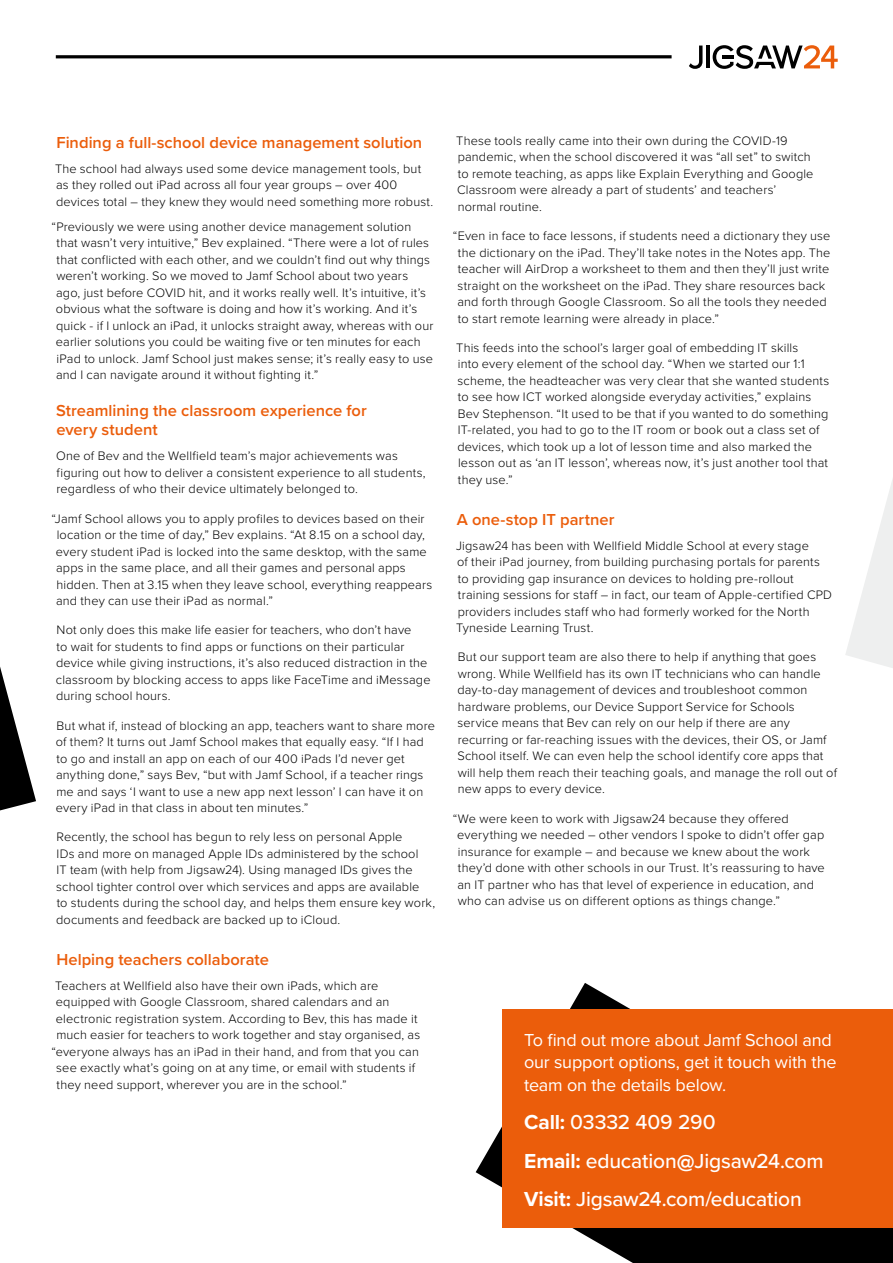
<style>
.page{position:relative;width:893px;height:1263px;background:#fff}
.page>*{position:absolute;margin:0;border:0;box-sizing:border-box;transform-origin:0 0}
.t1{font:500 21px/38.5px "Proxima Nova";letter-spacing:-.005em;color:#fff}
.t2{font:18px/22.5px "Proxima Nova";letter-spacing:-.01em;color:#fff}
.t3{font:600 16.5px/19.5px "Proxima Nova";color:#eb5d0b}
.t4{font:300 12.75px/16.5px "Proxima Nova";letter-spacing:.01em;color:#000}
.s1{font-weight:700}
.s2{font-family:"Futura"}
</style>
<div class="page">
<svg style="left:845px;top:479px;width:48px;height:189px"></svg>
<svg style="left:0;top:667px;width:36px;height:143px"></svg>
<svg style="left:689px;top:46px;width:13px;height:23px"></svg>
<hr style="left:706px;top:46px;width:4px;height:22px;background:#000">
<svg style="left:713px;top:45px;width:125px;height:24px"></svg>
<hr style="left:56px;top:55px;width:616px;height:3px;background:#000">
<svg style="left:476px;top:983px;width:417px;height:280px"></svg>
<div style="left:502px;top:1009px;width:391px;height:218px;background:#eb5d0b"></div>
<p class="t3" style="left:56px;top:132px;width:367px">Finding a full-school device management solution</p>
<p class="t4" style="left:55px;top:160px;width:380px">The school had always used some device management tools, but as they rolled out iPad across all four year groups – over 400 devices total – they knew they would need something more robust.</p>
<p class="t4" style="left:56px;top:218px;width:379px;text-indent:-4px">“Previously we were using another device management solution that wasn’t very intuitive,” Bev explained. “There were a lot of rules that conflicted with each other, and we couldn’t find out why things weren’t working. So we moved to Jamf School about two years ago, just before COVID hit, and it works really well. It’s intuitive, it’s obvious what the software is doing and how it’s working. And it’s quick - if I unlock an iPad, it unlocks straight away, whereas with our earlier solutions you could be waiting five or ten minutes for each iPad to unlock. Jamf School just makes sense; it’s really easy to use and I can navigate around it without fighting it.”</p>
<p class="t3" style="left:56px;top:400px;width:312px">Streamlining the classroom experience for every student</p>
<p class="t4" style="left:56px;top:447px;width:371px">One of Bev and the Wellfield team’s major achievements was figuring out how to deliver a consistent experience to all students, regardless of who their device ultimately belonged to.</p>
<p class="t4" style="left:56px;top:509px;width:378px;text-indent:-4px">“Jamf School allows you to apply profiles to devices based on their location or the time of day,” Bev explains. “At 8.15 on a school day, every student iPad is locked into the same desktop, with the same apps in the same place, and all their games and personal apps hidden. Then at 3.15 when they leave school, everything reappears and they can use their iPad as normal.”</p>
<p class="t4" style="left:56px;top:621px;width:376px">Not only does this make life easier for teachers, who don’t have<br>to wait for students to find apps or functions on their particular device while giving instructions, it’s also reduced distraction in the classroom by blocking access to apps like FaceTime and iMessage during school hours.</p>
<p class="t4" style="left:56px;top:716px;width:381px">But what if, instead of blocking an app, teachers want to share more of them? It turns out Jamf School makes that equally easy. “If I had to go and install an app on each of our 400 iPads I’d never get anything done,” says Bev, “but with Jamf School, if a teacher rings me and says ‘I want to use a new app next lesson’ I can have it on every iPad in that class in about ten minutes.”</p>
<p class="t4" style="left:56px;top:828px;width:381px">Recently, the school has begun to rely less on personal Apple<br>IDs and more on managed Apple IDs administered by the school<br>IT team (with help from Jigsaw24). Using managed IDs gives the school tighter control over which services and apps are available<br>to students during the school day, and helps them ensure key work, documents and feedback are backed up to iCloud.</p>
<p class="t3" style="left:56px;top:949px;width:214px">Helping teachers collaborate</p>
<p class="t4" style="left:55px;top:976px;width:325px">Teachers at Wellfield also have their own iPads, which are</p>
<p class="t4" style="left:56px;top:993px;width:335px">equipped with Google Classroom, shared calendars and an</p>
<p class="t4" style="left:56px;top:1009px;width:363px">electronic registration system. According to Bev, this has made it</p>
<p class="t4" style="left:56px;top:1026px;width:365px">much easier for teachers to work together and stay organised, as</p>
<p class="t4" style="left:51px;top:1042px;width:369px">“everyone always has an iPad in their hand, and from that you can</p>
<p class="t4" style="left:56px;top:1059px;width:360px">see exactly what’s going on at any time, or email with students if</p>
<p class="t4" style="left:57px;top:1075px;width:292px">they need support, wherever you are in the school.”</p>
<p class="t4" style="left:456px;top:132px;width:359px">These tools really came into their own during the COVID-19 pandemic, when the school discovered it was “all set” to switch to remote teaching, as apps like Explain Everything and Google Classroom were already a part of students’ and teachers’ normal routine.</p>
<p class="t4" style="left:457px;top:227px;width:375px;text-indent:-5px">“Even in face to face lessons, if students need a dictionary they use the dictionary on the iPad. They’ll take notes in the Notes app. The teacher will AirDrop a worksheet to them and then they’ll just write straight on the worksheet on the iPad. They share resources back and forth through Google Classroom. So all the tools they needed to start remote learning were already in place.”</p>
<p class="t4" style="left:456px;top:339px;width:374px">This feeds into the school’s larger goal of embedding IT skills<br>into every element of the school day. “When we started our 1:1 scheme, the headteacher was very clear that she wanted students to see how ICT worked alongside everyday activities,” explains Bev Stephenson. “It used to be that if you wanted to do something IT-related, you had to go to the IT room or book out a class set of devices, which took up a lot of lesson time and also marked the lesson out as ‘an IT lesson’, whereas now, it’s just another tool that they use.”</p>
<p class="t3" style="left:457px;top:509px;width:159px">A one-stop IT partner</p>
<p class="t4" style="left:456px;top:536px;width:378px">Jigsaw24 has been with Wellfield Middle School at every stage<br>of their iPad journey, from building purchasing portals for parents to providing gap insurance on devices to holding pre-rollout training sessions for staff – in fact, our team of Apple-certified CPD providers includes staff who had formerly worked for the North Tyneside Learning Trust.</p>
<p class="t4" style="left:457px;top:648px;width:381px">But our support team are also there to help if anything that goes wrong. While Wellfield has its own IT technicians who can handle day-to-day management of devices and troubleshoot common hardware problems, our Device Support Service for Schools service means that Bev can rely on our help if there are any recurring or far-reaching issues with the devices, their OS, or Jamf School itself. We can even help the school identify core apps that will help them reach their teaching goals, and manage the roll out of new apps to every device.</p>
<p class="t4" style="left:457px;top:809px;width:369px;text-indent:-4px">“We were keen to work with Jigsaw24 because they offered everything we needed – other vendors I spoke to didn’t offer gap insurance for example – and because we knew about the work they’d done with other schools in our Trust. It’s reassuring to have an IT partner who has that level of experience in education, and who can advise us on different options as things change.”</p>
<h2 class="t2" style="left:524px;top:1028px;width:314px">To find out more about Jamf School and our support options, get it touch with the team on the details below.</h2>
<h1 class="t1" style="left:524px;top:1102px;width:301px"><span class="s1">Call:</span> 03332 409 290<br><span class="s1">Email:</span> education<span class="s2">@</span>Jigsaw24.com<br><span class="s1">Visit:</span> Jigsaw24.com/education</h1>
</div>
